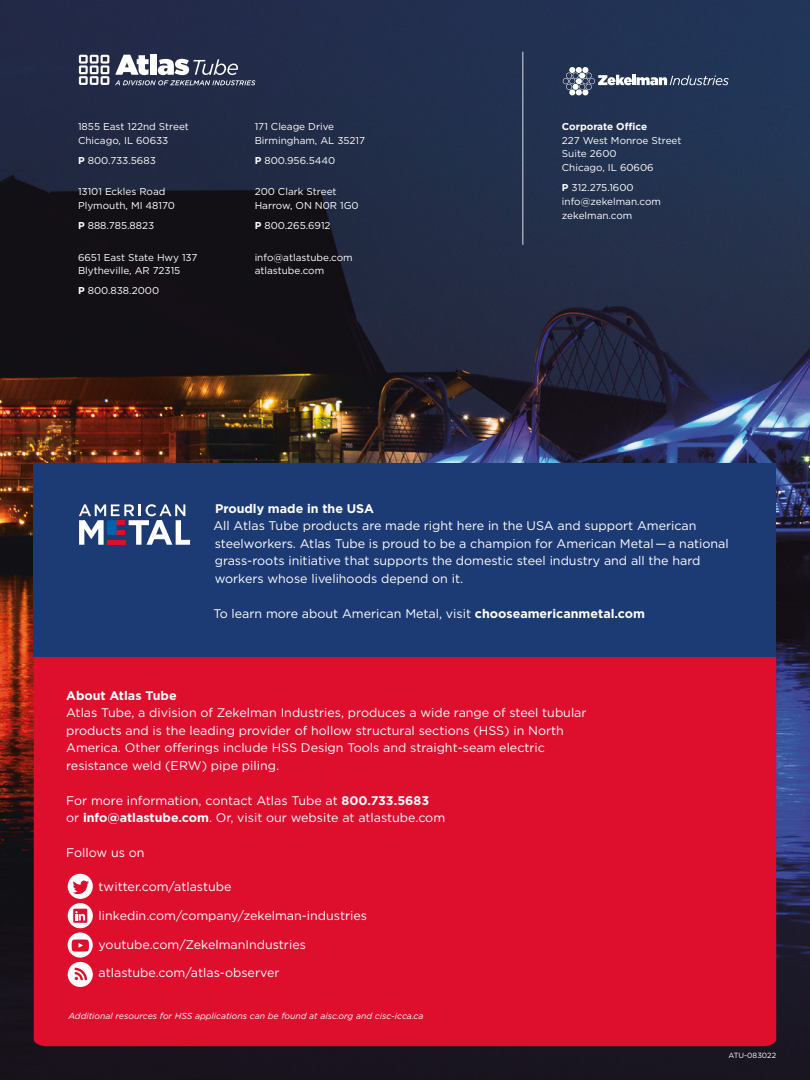
<style>
.page{position:relative;width:810px;height:1080px;background:#fff}
.page>*{position:absolute;margin:0;border:0;box-sizing:border-box;transform-origin:0 0}
.t1{font:12.5px/17.5px "Gotham";color:#fff}
.t2{font:700 12.5px "Gotham";color:#fff}
.t3{font:10px/13.8px "Gotham";color:#fff}
.t4{font:700 10px "Gotham";letter-spacing:-.005em;color:#fff}
.t5{font:italic 8.75px "Gotham";color:#fff}
.t6{font:7.5px "Gotham";color:#fff}
.s1{font-weight:700}
</style>
<div class="page">
<img style="left:0;top:0;width:810px;height:1080px">
<div style="left:150px;top:54px;width:7px;height:21px;background:#fff"></div>
<svg style="left:79px;top:55px;width:30px;height:30px"></svg>
<svg style="left:115px;top:55px;width:141px;height:30px"></svg>
<svg style="left:563px;top:67px;width:166px;height:28px;background:#4e5c76"></svg>
<div style="left:34px;top:656px;width:742px;height:390px;background:#de0e2d"></div>
<hr style="left:523px;top:52px;width:1px;height:193px;background:#dedfdf">
<svg style="left:68px;top:874px;width:25px;height:113px"></svg>
<div style="left:34px;top:463px;width:742px;height:193px;background:#1c3b74"></div>
<svg style="left:79px;top:504px;width:111px;height:41px"></svg>
<p class="t3" style="left:78px;top:119px;width:112px">1855 East 122nd Street<br>Chicago, IL 60633</p>
<p class="t3" style="left:78px;top:153px;width:79px"><span class="s1">P</span> 800.733.5683</p>
<p class="t3" style="left:78px;top:185px;width:99px">13101 Eckles Road<br>Plymouth, MI 48170</p>
<p class="t3" style="left:78px;top:218px;width:78px"><span class="s1">P</span> 888.785.8823</p>
<p class="t3" style="left:78px;top:250px;width:121px">6651 East State Hwy 137<br>Blytheville, AR 72315</p>
<p class="t3" style="left:78px;top:284px;width:83px"><span class="s1">P</span> 800.838.2000</p>
<p class="t3" style="left:255px;top:119px;width:112px">171 Cleage Drive<br>Birmingham, AL 35217</p>
<p class="t3" style="left:255px;top:153px;width:82px"><span class="s1">P</span> 800.956.5440</p>
<p class="t3" style="left:255px;top:185px;width:106px">200 Clark Street<br>Harrow, ON N0R 1G0</p>
<p class="t3" style="left:255px;top:218px;width:77px"><span class="s1">P</span> 800.265.6912</p>
<p class="t3" style="left:255px;top:250px;width:100px">info@atlastube.com atlastube.com</p>
<p class="t4" style="left:562px;top:120px;width:87px">Corporate Office</p>
<p class="t3" style="left:562px;top:133px;width:121px">227 West Monroe Street<br>Suite 2600<br>Chicago, IL 60606</p>
<p class="t3" style="left:562px;top:180px;width:101px"><span class="s1">P</span> 312.275.1600 info@zekelman.com zekelman.com</p>
<p class="t2" style="left:215px;top:500px;width:160px">Proudly made in the USA</p>
<p class="t1" style="left:213px;top:517px;width:517px">All Atlas Tube products are made right here in the USA and support American steelworkers. Atlas Tube is proud to be a champion for American Metal — a national grass-roots initiative that supports the domestic steel industry and all the hard workers whose livelihoods depend on it.</p>
<p class="t1" style="left:213px;top:604px;width:433px">To learn more about American Metal, visit <span class="s1">chooseamericanmetal.com</span></p>
<p class="t2" style="left:66px;top:687px;width:112px">About Atlas Tube</p>
<p class="t1" style="left:66px;top:704px;width:522px">Atlas Tube, a division of Zekelman Industries, produces a wide range of steel tubular products and is the leading provider of hollow structural sections (HSS) in North America. Other offerings include HSS Design Tools and straight-seam electric resistance weld (ERW) pipe piling.</p>
<p class="t1" style="left:66px;top:792px;width:381px">For more information, contact Atlas Tube at <span class="s1">800.733.5683 </span>or <span class="s1">info@atlastube.com</span>. Or, visit our website at atlastube.com</p>
<p class="t1" style="left:66px;top:844px;width:80px">Follow us on</p>
<p class="t1" style="left:99px;top:878px;width:134px">twitter.com/atlastube</p>
<p class="t1" style="left:99px;top:907px;width:270px">linkedin.com/company/zekelman-industries</p>
<p class="t1" style="left:99px;top:935px;width:209px">youtube.com/ZekelmanIndustries</p>
<p class="t1" style="left:99px;top:964px;width:182px">atlastube.com/atlas-observer</p>
<p class="t5" style="left:68px;top:1011px;width:357px">Additional resources for HSS applications can be found at aisc.org and cisc-icca.ca</p>
<p class="t6" style="left:728px;top:1050px;width:49px">ATU-083022</p>
</div>
